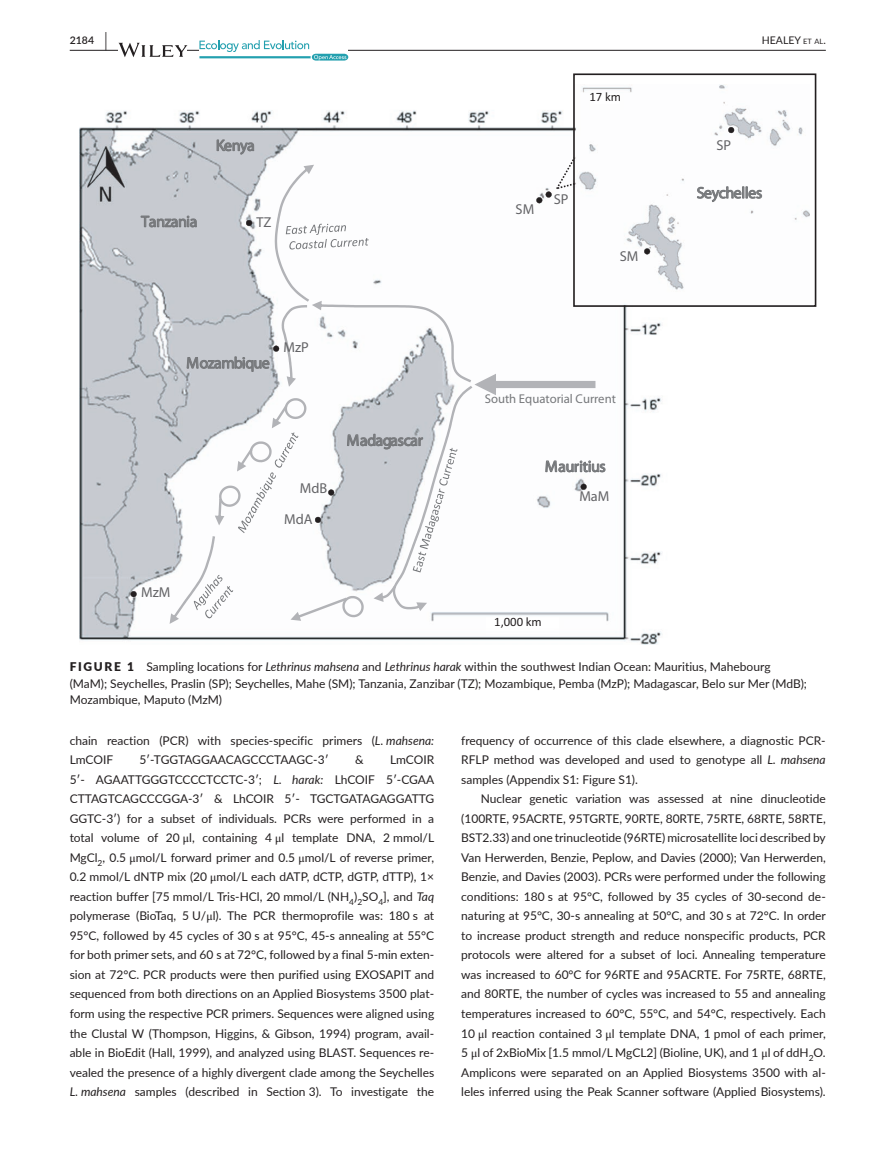
<style>
.page{position:relative;width:893px;height:1174px;background:#fff}
.page>*{position:absolute;margin:0;border:0;box-sizing:border-box;transform-origin:0 0}
.t1{font:300 16.05px "Calibri";letter-spacing:-.02em;color:#76787b}
.t2{font:300 16.05px "Calibri";letter-spacing:-.04em;color:#76787b}
.t3{font:700 14.4px "Calibri";color:#636366}
.t4{font:italic 12.75px "Calibri";color:#76787b}
.t5{font:12.75px "Calibri";letter-spacing:-.005em;color:#231f20}
.t6{font:12px/19.5px "Lato";color:#231f20;text-align:justify}
.t7{font:10.5px "Lato";color:#231f20}
.t8{font:600 10.5px "Lato";color:#231f20}
.s1{font-size:19.5px}
.s2{font-size:7.35px}
.s3{font-weight:900}
.s4{font-style:italic}
.s5{font-family:"STIX"}
</style>
<div class="page">
<hr style="left:70px;top:50px;width:756px;height:1px;background:#231f20">
<svg style="left:119px;top:43px;width:68px;height:14px"></svg>
<svg style="left:199px;top:40px;width:149px;height:21px"></svg>
<img style="left:79px;top:110px;width:583px;height:534px">
<svg style="left:131px;top:140px;width:474px;height:484px"></svg>
<svg style="left:573px;top:73px;width:243px;height:234px"></svg>
<svg style="left:697px;top:186px;width:65px;height:16px"></svg>
<svg style="left:728px;top:127px;width:6px;height:6px"></svg>
<svg style="left:644px;top:248px;width:6px;height:6px"></svg>
<p class="t8" style="left:70px;top:33px;width:39px">2184 <span class="s1">|</span></p>
<p class="t7" style="left:762px;top:33px;width:65px">HEALEY <span class="s2">et al</span>.</p>
<h1 class="t1" style="left:216px;top:135px;width:40px">Kenya</h1>
<h1 class="t1" style="left:141px;top:211px;width:58px">Tanzania</h1>
<p class="t3" style="left:257px;top:213px;width:17px">TZ</p>
<h1 class="t2" style="left:186px;top:353px;width:85px">Mozambique</h1>
<p class="t3" style="left:284px;top:338px;width:27px">MzP</p>
<p class="t3" style="left:300px;top:479px;width:29px">MdB</p>
<p class="t3" style="left:284px;top:510px;width:30px">MdA</p>
<h1 class="t1" style="left:347px;top:430px;width:78px">Madagascar</h1>
<p class="t3" style="left:141px;top:583px;width:31px">MzM</p>
<p class="t5" style="left:589px;top:89px;width:33px">17 km</p>
<p class="t3" style="left:516px;top:200px;width:20px">SM</p>
<p class="t3" style="left:554px;top:190px;width:16px">SP</p>
<p class="t3" style="left:620px;top:248px;width:20px">SM</p>
<p class="t4" style="left:485px;top:391px;width:133px">South Equatorial Current</p>
<h1 class="t1" style="left:545px;top:456px;width:62px">Mauritius</h1>
<p class="t3" style="left:579px;top:487px;width:32px">MaM</p>
<p class="t5" style="left:494px;top:613px;width:49px">1,000 km</p>
<p class="t3" style="left:716px;top:136px;width:16px">SP</p>
<h1 class="t1" style="left:697px;top:183px;width:67px">Seychelles</h1>
<p class="t6" style="left:70px;top:658px;width:739px;line-height:16.5px;text-align:left"><span class="s3">FIGURE 1</span> Sampling locations for <span class="s4">Lethrinus mahsena</span> and <span class="s4">Lethrinus harak</span> within the southwest Indian Ocean: Mauritius, Mahebourg (MaM); Seychelles, Praslin (SP); Seychelles, Mahe (SM); Tanzania, Zanzibar (TZ); Mozambique, Pemba (MzP); Madagascar, Belo sur Mer (MdB);<br>Mozambique, Maputo (MzM)</p>
<p class="t6" style="left:70px;top:730px;width:366px">chain reaction (PCR) with species-specific primers (<span class="s4">L. mahsena:<br></span>LmCOIF</p>
<p class="t6" style="left:139px;top:749px;width:191px">5′-TGGTAGGAACAGCCCTAAGC-3′</p>
<p class="t6" style="left:355px;top:749px;width:10px">&amp;</p>
<p class="t6" style="left:70px;top:749px;width:366px;text-indent:320px">LmCOIR 5′- AGAATTGGGTCCCCTCCTC-3′; <span class="s4">L. harak:</span> LhCOIF 5′-CGAA CTTAGTCAGCCCGGA-3′ &amp; LhCOIR 5′- TGCTGATAGAGGATTG GGTC-3′) for a subset of individuals. PCRs were performed in a total volume of 20 <span class="s5">μ</span>l, containing 4 <span class="s5">μ</span>l template DNA, 2 mmol/L MgCl<sub>2</sub>, 0.5 <span class="s5">μ</span>mol/L forward primer and 0.5 <span class="s5">μ</span>mol/L of reverse primer, 0.2 mmol/L dNTP mix (20 <span class="s5">μ</span>mol/L each dATP, dCTP, dGTP, dTTP), 1× reaction buffer [75 mmol/L Tris-HCl, 20 mmol/L (NH<sub>4</sub>)<sub>2</sub>SO<sub>4</sub>], and <span class="s4">Taq </span>polymerase (BioTaq, 5 U/<span class="s5">μ</span>l). The PCR thermoprofile was: 180 s at 95°C, followed by 45 cycles of 30 s at 95°C, 45-s annealing at 55°C for both primer sets, and 60 s at 72°C, followed by a final 5-min exten&shy;sion at 72°C. PCR products were then purified using EXOSAPIT and sequenced from both directions on an Applied Biosystems 3500 plat&shy;form using the respective PCR primers. Sequences were aligned using the Clustal W (Thompson, Higgins, &amp; Gibson, 1994) program, avail&shy;able in BioEdit (Hall, 1999), and analyzed using BLAST. Sequences re&shy;vealed the presence of a highly divergent clade among the Seychelles <span class="s4">L. mahsena</span> samples (described in Section 3). To investigate the</p>
<p class="t6" style="left:461px;top:730px;width:366px">frequency of occurrence of this clade elsewhere, a diagnostic PCR-RFLP method was developed and used to genotype all <span class="s4">L. mahsena </span>samples (Appendix S1: Figure S1).</p>
<p class="t6" style="left:461px;top:788px;width:366px;text-indent:20px">Nuclear genetic variation was assessed at nine dinucleotide (100RTE, 95ACRTE, 95TGRTE, 90RTE, 80RTE, 75RTE, 68RTE, 58RTE, BST2.33) and one trinucleotide (96RTE) microsatellite loci described by Van Herwerden, Benzie, Peplow, and Davies (2000); Van Herwerden, Benzie, and Davies (2003). PCRs were performed under the following conditions: 180 s at 95°C, followed by 35 cycles of 30-second de&shy;naturing at 95°C, 30-s annealing at 50°C, and 30 s at 72°C. In order to increase product strength and reduce nonspecific products, PCR protocols were altered for a subset of loci. Annealing temperature was increased to 60°C for 96RTE and 95ACRTE. For 75RTE, 68RTE, and 80RTE, the number of cycles was increased to 55 and annealing temperatures increased to 60°C, 55°C, and 54°C, respectively. Each 10 <span class="s5">μ</span>l reaction contained 3 <span class="s5">μ</span>l template DNA, 1 pmol of each primer, 5 <span class="s5">μ</span>l of 2xBioMix [1.5 mmol/L MgCL2] (Bioline, UK), and 1 <span class="s5">μ</span>l of ddH<sub>2</sub>O.<br>Amplicons were separated on an Applied Biosystems 3500 with al&shy;leles inferred using the Peak Scanner software (Applied Biosystems).</p>
</div>
